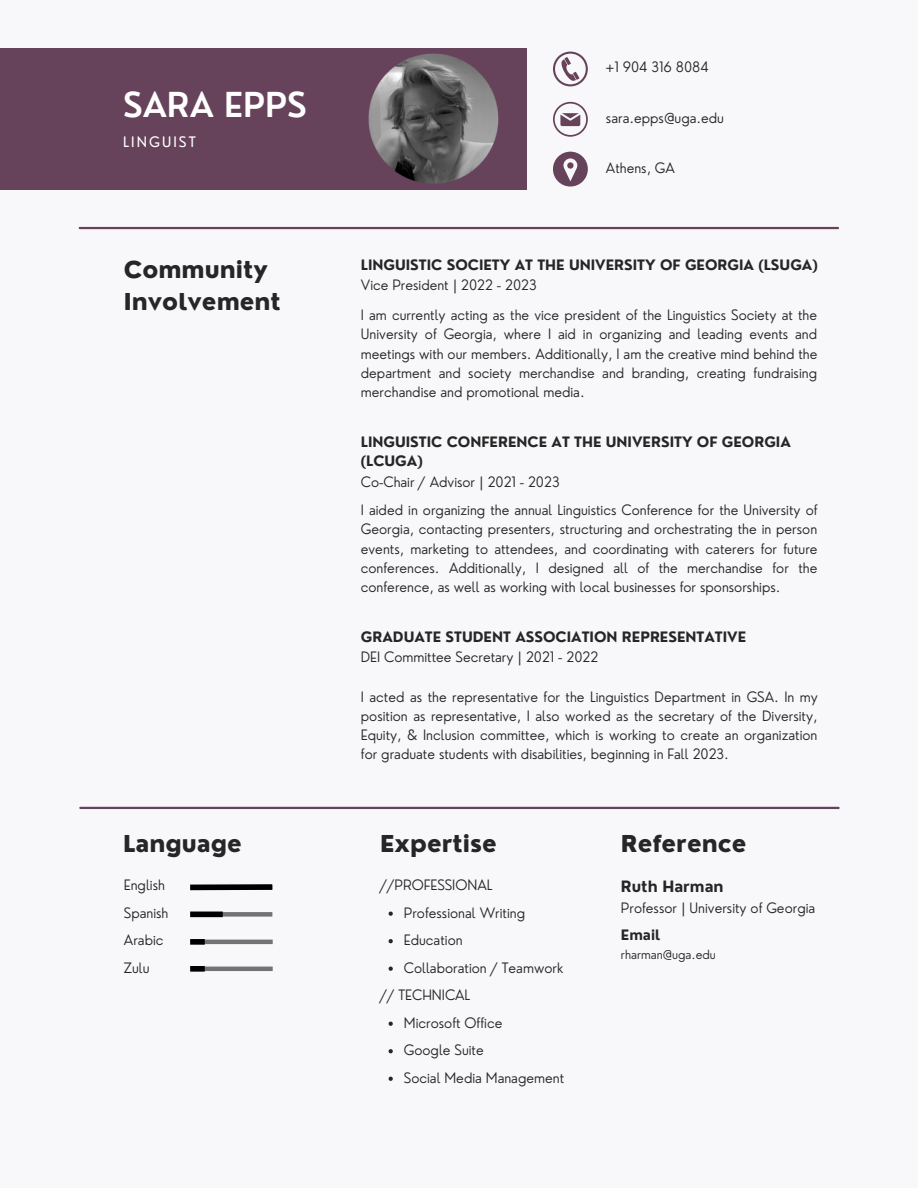
<style>
.page{position:relative;width:918px;height:1188px;background:#f8f7f9}
.page>*{position:absolute;margin:0;border:0;box-sizing:border-box;transform-origin:0 0}
.t1{font:600 33.6px "Nourd";color:#fff}
.t2{font:800 22.65px/31.8px "Nourd";color:#272626}
.t3{font:700 15.3px "Nourd";color:#272626}
.t4{font:14.1px "Nourd";letter-spacing:.15em;color:#fff}
.t5{font:300 13.95px/19px "Nourd";color:#272626;text-align:justify}
.t6{font:700 13.95px/19px "Nourd";color:#272626}
.t7{font:300 12.45px "Nourd";color:#272626}
</style>
<div class="page">
<div style="left:0;top:48px;width:526px;height:142px;background:#66435a"></div>
<svg style="left:553px;top:52px;width:35px;height:34px"></svg>
<svg style="left:553px;top:102px;width:35px;height:35px"></svg>
<svg style="left:553px;top:152px;width:35px;height:35px"></svg>
<hr style="left:80px;top:227px;width:758px;height:2px;background:#66435a">
<hr style="left:80px;top:807px;width:759px;height:2px;background:#66435a">
<svg style="left:389px;top:912px;width:4px;height:4px"></svg>
<svg style="left:389px;top:939px;width:4px;height:4px"></svg>
<svg style="left:389px;top:967px;width:4px;height:4px"></svg>
<svg style="left:389px;top:1022px;width:4px;height:4px"></svg>
<svg style="left:389px;top:1049px;width:4px;height:4px"></svg>
<svg style="left:389px;top:1077px;width:4px;height:4px"></svg>
<hr style="left:197px;top:940px;width:76px;height:4px;background:#737373">
<div style="left:215px;top:912px;width:57px;height:5px;background:#737373"></div>
<hr style="left:197px;top:967px;width:76px;height:4px;background:#737373">
<div style="left:190px;top:884px;width:82px;height:6px;background:#000"></div>
<div style="left:190px;top:939px;width:15px;height:6px;background:#000"></div>
<div style="left:190px;top:912px;width:33px;height:5px;background:#000"></div>
<div style="left:190px;top:966px;width:15px;height:6px;background:#000"></div>
<img style="left:368px;top:53px;width:131px;height:131px">
<h1 class="t1" style="left:123px;top:83px;width:185px">SARA EPPS</h1>
<p class="t4" style="left:123px;top:132px;width:74px">LINGUIST</p>
<h2 class="t2" style="left:124px;top:254px;width:159px">Community<br>Involvement</h2>
<p class="t5" style="left:606px;top:57px;width:104px">+1 904 316 8084</p>
<p class="t5" style="left:606px;top:109px;width:120px">sara.epps@uga.edu</p>
<p class="t5" style="left:606px;top:158px;width:70px">Athens, GA</p>
<p class="t6" style="left:361px;top:255px;width:458px">LINGUISTIC SOCIETY AT THE UNIVERSITY OF GEORGIA (LSUGA)</p>
<p class="t5" style="left:361px;top:276px;width:177px">Vice President | 2022 - 2023</p>
<p class="t5" style="left:361px;top:306px;width:458px">I am currently acting as the vice president of the Linguistics Society at the University of Georgia, where I aid in organizing and leading events and meetings with our members. Additionally, I am the creative mind behind the department and society merchandise and branding, creating fundraising merchandise and promotional media.</p>
<p class="t6" style="left:361px;top:432px;width:432px">LINGUISTIC CONFERENCE AT THE UNIVERSITY OF GEORGIA (LCUGA)</p>
<p class="t5" style="left:361px;top:472px;width:200px">Co-Chair / Advisor | 2021 - 2023</p>
<p class="t5" style="left:361px;top:501px;width:458px">I aided in organizing the annual Linguistics Conference for the University of Georgia, contacting presenters, structuring and orchestrating the in person events, marketing to attendees, and coordinating with caterers for future conferences. Additionally, I designed all of the merchandise for the conference, as well as working with local businesses for sponsorships.</p>
<p class="t6" style="left:361px;top:627px;width:387px">GRADUATE STUDENT ASSOCIATION REPRESENTATIVE</p>
<p class="t5" style="left:361px;top:648px;width:239px">DEI Committee Secretary | 2021 - 2022</p>
<p class="t5" style="left:361px;top:688px;width:459px">I acted as the representative for the Linguistics Department in GSA. In my position as representative, I also worked as the secretary of the Diversity, Equity, &amp; Inclusion committee, which is working to create an organization for graduate students with disabilities, beginning in Fall 2023.</p>
<h2 class="t2" style="left:380px;top:827px;width:118px">Expertise</h2>
<h2 class="t2" style="left:123px;top:827px;width:120px">Language</h2>
<h2 class="t2" style="left:621px;top:828px;width:127px">Reference</h2>
<p class="t3" style="left:621px;top:877px;width:104px">Ruth Harman</p>
<p class="t5" style="left:621px;top:898px;width:196px">Professor | University of Georgia</p>
<p class="t6" style="left:621px;top:925px;width:41px">Email</p>
<p class="t7" style="left:621px;top:947px;width:96px">rharman@uga.edu</p>
<p class="t5" style="left:380px;top:876px;width:114px">//PROFESSIONAL</p>
<p class="t5" style="left:124px;top:871px;width:46px;line-height:27.5px;text-align:left">English<br>Spanish<br>Arabic<br>Zulu</p>
<p class="t5" style="left:404px;top:899px;width:161px;line-height:27.5px;text-align:left">Professional Writing<br>Education<br>Collaboration / Teamwork</p>
<p class="t5" style="left:380px;top:986px;width:92px">// TECHNICAL</p>
<p class="t5" style="left:404px;top:1009px;width:162px;line-height:27.5px;text-align:left">Microsoft Office<br>Google Suite<br>Social Media Management</p>
</div>
